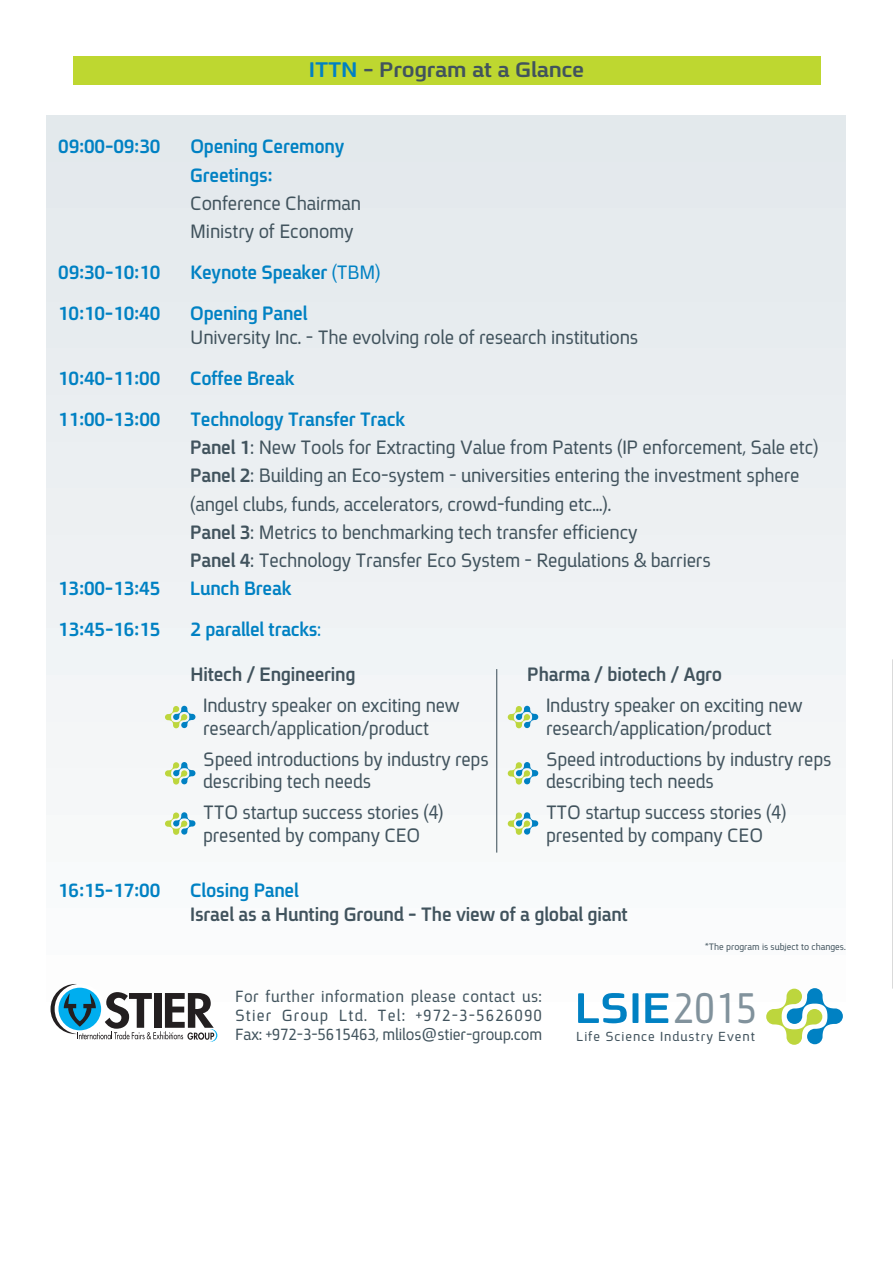
<style>
.page{position:relative;width:893px;height:1263px;background:#fff}
.page>*{position:absolute;margin:0;border:0;box-sizing:border-box;transform-origin:0 0}
.t1{font:700 46.35px "En Spoiler";color:#0081c3;scale:1.1 1}
.t2{font:700 22.95px "En Spoiler";letter-spacing:-.01em;color:#41535d;scale:1.1 1}
.t3{font:21px/28.2px "En Spoiler";letter-spacing:-.01em;color:#41535d;scale:.96 1}
.t4{font:21px/22.5px "En Spoiler";letter-spacing:-.01em;color:#41535d;scale:.95 1}
.t5{font:700 21px/28.2px "En Spoiler";letter-spacing:-.01em;color:#0081c3;scale:.96 1}
.t6{font:700 21px "En Spoiler";letter-spacing:-.01em;color:#41535d;scale:.96 1}
.t7{font:17.55px/18.9px "En Spoiler";letter-spacing:-.01em;color:#41535d;text-align:justify;scale:.96 1}
.t8{font:14.25px "En Spoiler";letter-spacing:.065em;color:#41535d}
.t9{font:10.05px "En Spoiler";color:#41535d}
.s1{color:#0081c3}
.s2{font-weight:400}
.s3{font-weight:700;color:#0081c3}
.s4{font-weight:700}
.s5{font-weight:400;color:#81929c}
</style>
<div class="page">
<div style="left:47px;top:115px;width:799px;height:47px;background:#e3e9ec"></div>
<div style="left:47px;top:162px;width:799px;height:46px;background:#e4e9ed"></div>
<div style="left:47px;top:208px;width:799px;height:47px;background:#e6ebee"></div>
<div style="left:47px;top:255px;width:799px;height:47px;background:#e6ebee"></div>
<div style="left:47px;top:302px;width:799px;height:46px;background:#e7ecef"></div>
<div style="left:47px;top:349px;width:799px;height:46px;background:#e9edf0"></div>
<div style="left:47px;top:395px;width:799px;height:47px;background:#eaeef1"></div>
<div style="left:47px;top:442px;width:799px;height:46px;background:#ebeff2"></div>
<div style="left:47px;top:489px;width:799px;height:46px;background:#edf0f2"></div>
<div style="left:47px;top:535px;width:799px;height:47px;background:#eef1f3"></div>
<div style="left:47px;top:582px;width:799px;height:46px;background:#eff2f4"></div>
<div style="left:47px;top:629px;width:799px;height:46px;background:#f0f4f6"></div>
<div style="left:47px;top:675px;width:799px;height:47px;background:#f3f5f7"></div>
<div style="left:47px;top:722px;width:799px;height:46px;background:#f4f6f7"></div>
<div style="left:47px;top:769px;width:799px;height:46px;background:#f5f7f8"></div>
<div style="left:47px;top:815px;width:799px;height:47px;background:#f7f9f9"></div>
<div style="left:47px;top:862px;width:799px;height:46px;background:#f8fafb"></div>
<div style="left:47px;top:909px;width:799px;height:46px;background:#fafbfc"></div>
<div style="left:73px;top:56px;width:747px;height:29px;background:#bed730"></div>
<hr style="left:892px;top:659px;width:1px;height:329px;background:#231f20">
<hr style="left:496px;top:669px;width:1px;height:183px;background:#41535d">
<svg style="left:165px;top:706px;width:30px;height:22px"></svg>
<svg style="left:165px;top:762px;width:30px;height:22px"></svg>
<svg style="left:165px;top:812px;width:30px;height:23px"></svg>
<svg style="left:508px;top:706px;width:30px;height:22px"></svg>
<svg style="left:508px;top:762px;width:30px;height:22px"></svg>
<svg style="left:508px;top:812px;width:30px;height:23px"></svg>
<svg style="left:51px;top:984px;width:50px;height:50px"></svg>
<svg style="left:55px;top:984px;width:50px;height:50px"></svg>
<svg style="left:64px;top:992px;width:153px;height:50px"></svg>
<svg style="left:766px;top:988px;width:77px;height:57px"></svg>
<p class="t2" style="left:309px;top:59px;width:252px"><span class="s1">ITTN</span> - Program at a Glance</p>
<p class="t5" style="left:58px;top:134px;width:108px">09:00-09:30</p>
<p class="t5" style="left:190px;top:134px;width:162px">Opening Ceremony<br>Greetings:</p>
<p class="t3" style="left:190px;top:190px;width:180px">Conference Chairman<br>Ministry of Economy</p>
<p class="t5" style="left:58px;top:259px;width:108px">09:30-10:10</p>
<p class="t5" style="left:190px;top:259px;width:200px">Keynote Speaker <span class="s2">(TBM)</span></p>
<p class="t5" style="left:58px;top:300px;width:108px">10:10-10:40</p>
<p class="t5" style="left:190px;top:300px;width:124px">Opening Panel</p>
<p class="t3" style="left:190px;top:324px;width:468px">University Inc. - The evolving role of research institutions</p>
<p class="t5" style="left:58px;top:365px;width:108px">10:40-11:00</p>
<p class="t5" style="left:190px;top:365px;width:110px">Coffee Break</p>
<p class="t5" style="left:58px;top:406px;width:108px">11:00-13:00</p>
<p class="t3" style="left:190px;top:406px;width:656px"><span class="s3">Technology Transfer Track<br></span><span class="s4">Panel 1</span>: New Tools for Extracting Value from Patents (IP enforcement, Sale etc)<br><span class="s4">Panel 2</span>: Building an Eco-system - universities entering the investment sphere (angel clubs, funds, accelerators, crowd-funding etc...).<br><span class="s4">Panel 3</span>: Metrics to benchmarking tech transfer efficiency<br><span class="s4">Panel 4</span>: Technology Transfer Eco System - Regulations &amp; barriers</p>
<p class="t5" style="left:58px;top:575px;width:108px">13:00-13:45</p>
<p class="t5" style="left:190px;top:575px;width:107px">Lunch Break</p>
<p class="t5" style="left:58px;top:616px;width:108px">13:45-16:15</p>
<p class="t5" style="left:190px;top:616px;width:138px">2 parallel tracks<span class="s2">:</span></p>
<p class="t6" style="left:191px;top:664px;width:173px">Hitech / Engineering</p>
<p class="t4" style="left:203px;top:695px;width:272px">Industry speaker on exciting new research/application/product</p>
<p class="t4" style="left:203px;top:749px;width:302px">Speed introductions by industry reps describing tech needs</p>
<p class="t4" style="left:203px;top:802px;width:254px">TTO startup success stories (4) presented by company CEO</p>
<p class="t6" style="left:527px;top:664px;width:205px">Pharma / biotech / Agro</p>
<p class="t4" style="left:546px;top:695px;width:272px">Industry speaker on exciting new research/application/product</p>
<p class="t4" style="left:546px;top:749px;width:302px">Speed introductions by industry reps describing tech needs</p>
<p class="t4" style="left:546px;top:802px;width:254px">TTO startup success stories (4) presented by company CEO</p>
<p class="t5" style="left:58px;top:878px;width:108px">16:15-17:00</p>
<p class="t5" style="left:190px;top:878px;width:115px">Closing Panel</p>
<p class="t6" style="left:190px;top:905px;width:457px">Israel as a Hunting Ground - The view of a global giant</p>
<p class="t9" style="left:705px;top:942px;width:143px">*The program is subject to changes.</p>
<p class="t7" style="left:235px;top:988px;width:321px">For further information please contact us:<br>Stier Group Ltd. Tel: +972-3-5626090<br>Fax: +972-3-5615463, mlilos@stier-group.com</p>
<h1 class="t1" style="left:575px;top:987px;width:167px">LSIE<span class="s5">2015</span></h1>
<p class="t8" style="left:576px;top:1029px;width:180px">Life Science Industry Event</p>
</div>
